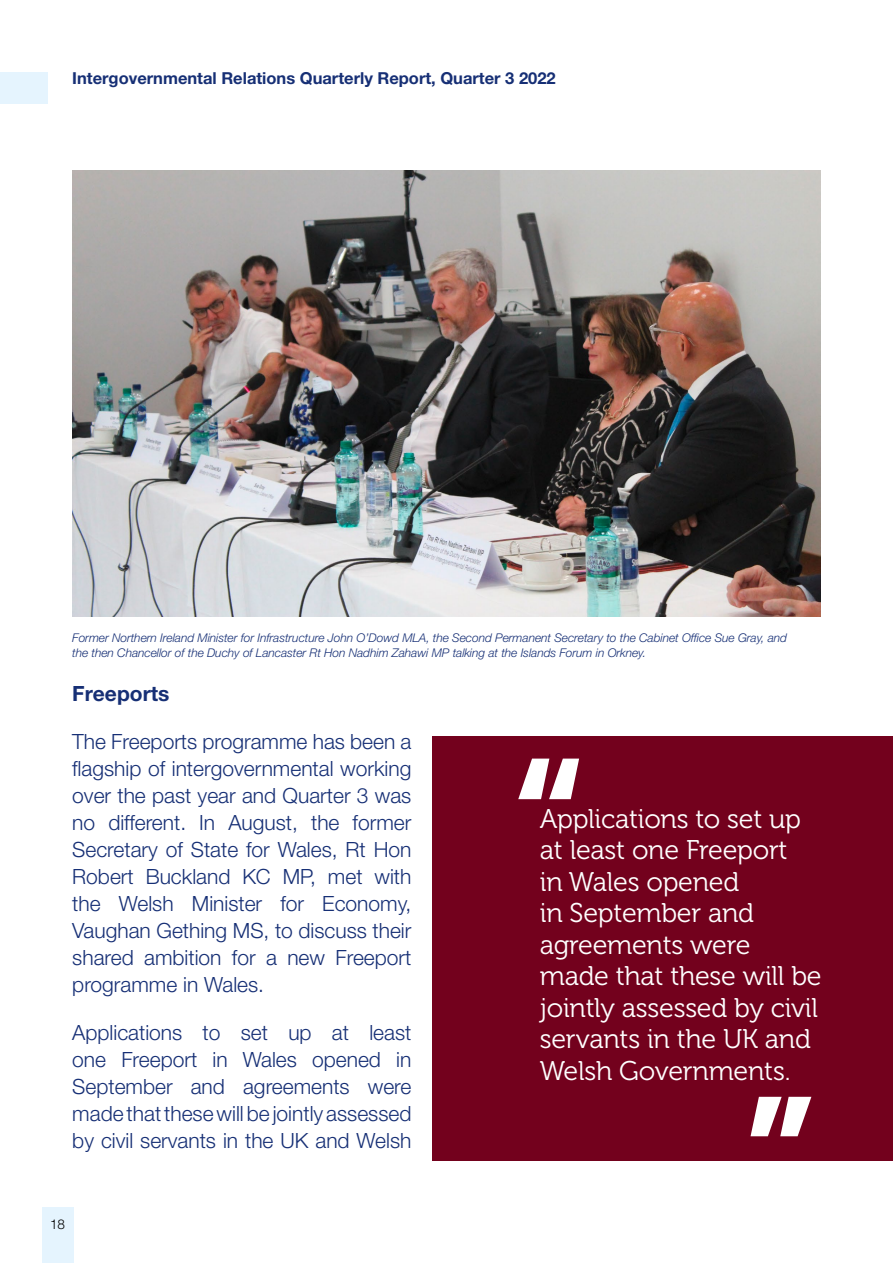
<style>
.page{position:relative;width:893px;height:1263px;background:#fff}
.page>*{position:absolute;margin:0;border:0;box-sizing:border-box;transform-origin:0 0}
.QUOTE{font:27px/31.5px "Museo 300";letter-spacing:-.01em;color:#fff}
.Body_copy_14_18{font:300 21px/27px "Helvetica Neue LT Pro";color:#162f75;text-align:justify}
.Body_copy_14_18-2{font:700 21px "Helvetica Neue LT Pro";color:#162f75}
.t1{font:700 16.5px "Helvetica Neue LT Pro";color:#162f75}
.t2{font:300 13.5px "Helvetica Neue LT Pro";color:#000}
.t3{font:italic 300 12px/15px "Helvetica Neue LT Pro";letter-spacing:-.005em;color:#162f75}
</style>
<div class="page">
<img style="left:72px;top:170px;width:749px;height:447px">
<div style="left:433px;top:737px;width:460px;height:424px;background:#73011d"></div>
<svg style="left:750px;top:1097px;width:61px;height:39px"></svg>
<svg style="left:518px;top:758px;width:61px;height:41px"></svg>
<div style="left:42px;top:1208px;width:31px;height:55px;background:#e5f4fe"></div>
<div style="left:0;top:72px;width:48px;height:31px;background:#e5f4fe"></div>
<p class="t1" style="left:72px;top:68px;width:485px">Intergovernmental Relations Quarterly Report, Quarter 3 2022</p>
<p class="t3" style="left:72px;top:630px;width:716px">Former Northern Ireland Minister for Infrastructure John O’Dowd MLA, the Second Permanent Secretary to the Cabinet Office Sue Gray, and the then Chancellor of the Duchy of Lancaster Rt Hon Nadhim Zahawi MP talking at the Islands Forum in Orkney.</p>
<p class="Body_copy_14_18-2" style="left:72px;top:680px;width:99px">Freeports</p>
<p class="Body_copy_14_18" style="left:72px;top:727px;width:341px">The Freeports programme has been a flagship of intergovernmental working over the past year and Quarter 3 was no different. In August, the former Secretary of State for Wales, Rt Hon Robert Buckland KC MP, met with the Welsh Minister for Economy, Vaughan Gething MS, to discuss their shared ambition for a new Freeport programme in Wales.</p>
<p class="Body_copy_14_18" style="left:72px;top:1019px;width:341px">Applications to set up at least one Freeport in Wales opened in September and agreements were made that these will be jointly assessed by civil servants in the UK and Welsh</p>
<p class="QUOTE" style="left:540px;top:803px;width:283px">Applications to set up at least one Freeport<br>in Wales opened<br>in September and agreements were made that these will be jointly assessed by civil servants in the UK and<br>Welsh Governments.</p>
<p class="t2" style="left:50px;top:1215px;width:17px">18</p>
</div>
